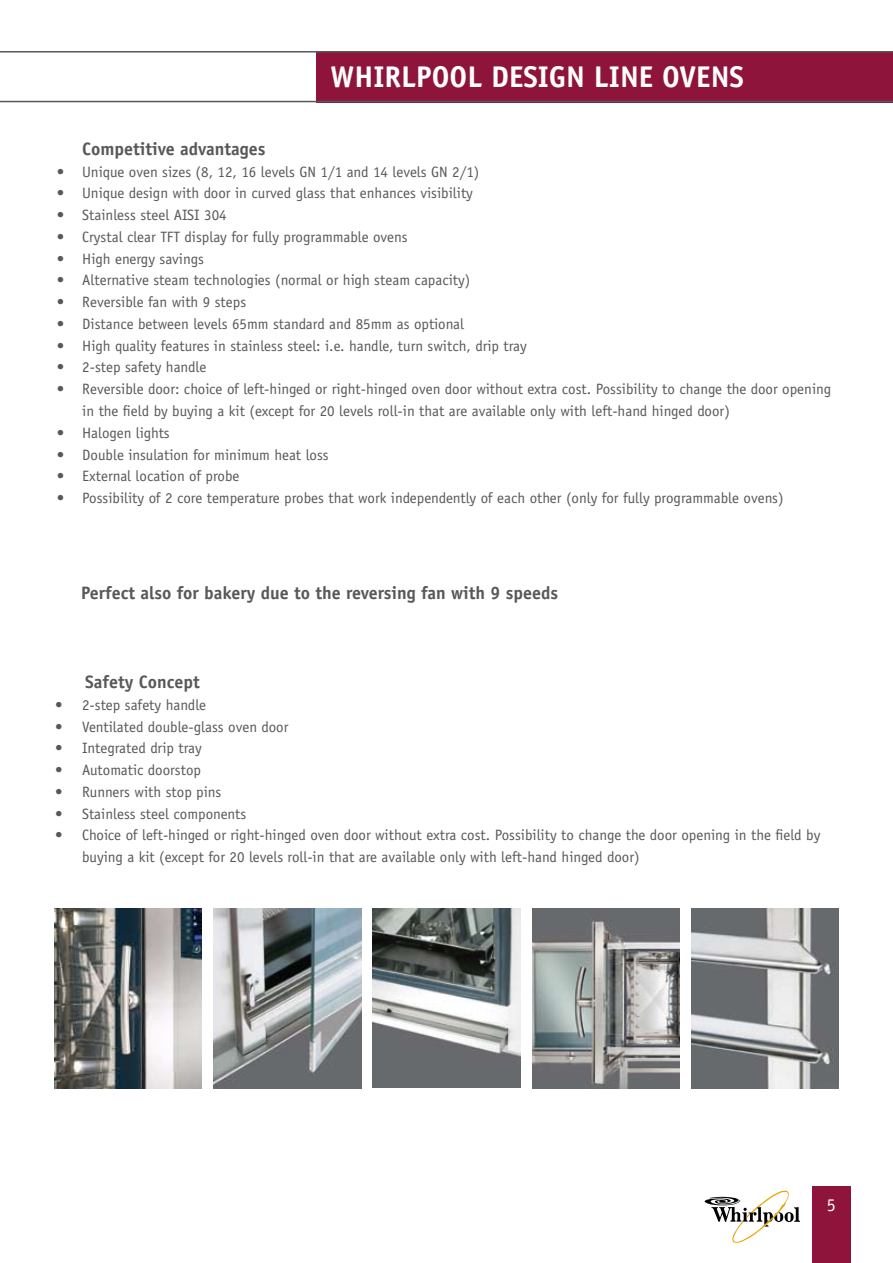
<style>
.page{position:relative;width:893px;height:1263px;background:#fff}
.page>*{position:absolute;margin:0;border:0;box-sizing:border-box;transform-origin:0 0}
.t1{font:700 30px "Officina Sans";color:#fff}
.t2{font:700 18px "Officina Sans";color:#58585a}
.t3{font:18px "Officina Sans";color:#fff}
.t4{font:15px/21.8px "Officina Sans";color:#58585a}
</style>
<div class="page">
<div style="left:316px;top:51px;width:577px;height:51px;background:#8f143b"></div>
<hr style="left:0;top:101px;width:893px;height:1px;background:#58585a">
<hr style="left:0;top:51px;width:893px;height:2px;background:#58585a">
<svg style="left:705px;top:1191px;width:95px;height:52px"></svg>
<div style="left:812px;top:1186px;width:38px;height:77px;background:#8f143b"></div>
<img style="left:691px;top:908px;width:148px;height:181px">
<img style="left:532px;top:908px;width:148px;height:181px">
<img style="left:213px;top:908px;width:148px;height:181px">
<img style="left:373px;top:908px;width:147px;height:179px">
<img style="left:54px;top:908px;width:148px;height:181px">
<h1 class="t1" style="left:331px;top:58px;width:415px">WHIRLPOOL DESIGN LINE OVENS</h1>
<p class="t2" style="left:82px;top:138px;width:185px">Competitive advantages</p>
<p class="t4" style="left:57px;top:161px;width:424px">• Unique oven sizes (8, 12, 16 levels GN 1/1 and 14 levels GN 2/1)</p>
<p class="t4" style="left:57px;top:183px;width:418px">• Unique design with door in curved glass that enhances visibility</p>
<p class="t4" style="left:57px;top:204px;width:171px">• Stainless steel AISI 304</p>
<p class="t4" style="left:57px;top:226px;width:352px">• Crystal clear TFT display for fully programmable ovens</p>
<p class="t4" style="left:57px;top:248px;width:149px">• High energy savings</p>
<p class="t4" style="left:57px;top:270px;width:415px">• Alternative steam technologies (normal or high steam capacity)</p>
<p class="t4" style="left:57px;top:291px;width:191px">• Reversible fan with 9 steps</p>
<p class="t4" style="left:57px;top:313px;width:409px">• Distance between levels 65mm standard and 85mm as optional</p>
<p class="t4" style="left:57px;top:335px;width:472px">• High quality features in stainless steel: i.e. handle, turn switch, drip tray</p>
<p class="t4" style="left:57px;top:357px;width:151px">• 2-step safety handle</p>
<p class="t4" style="left:82px;top:378px;width:750px;text-indent:-26px">• Reversible door: choice of left-hinged or right-hinged oven door without extra cost. Possibility to change the door opening in the field by buying a kit (except for 20 levels roll-in that are available only with left-hand hinged door)</p>
<p class="t4" style="left:57px;top:422px;width:115px">• Halogen lights</p>
<p class="t4" style="left:57px;top:444px;width:273px">• Double insulation for minimum heat loss</p>
<p class="t4" style="left:57px;top:465px;width:184px">• External location of probe</p>
<p class="t4" style="left:57px;top:487px;width:728px">• Possibility of 2 core temperature probes that work independently of each other (only for fully programmable ovens)</p>
<p class="t2" style="left:81px;top:581px;width:479px">Perfect also for bakery due to the reversing fan with 9 speeds</p>
<p class="t2" style="left:85px;top:671px;width:116px">Safety Concept</p>
<p class="t4" style="left:55px;top:694px;width:153px">• 2-step safety handle</p>
<p class="t4" style="left:55px;top:716px;width:235px">• Ventilated double-glass oven door</p>
<p class="t4" style="left:55px;top:737px;width:148px">• Integrated drip tray</p>
<p class="t4" style="left:55px;top:759px;width:147px">• Automatic doorstop</p>
<p class="t4" style="left:55px;top:781px;width:168px">• Runners with stop pins</p>
<p class="t4" style="left:55px;top:803px;width:193px">• Stainless steel components</p>
<p class="t4" style="left:82px;top:824px;width:740px;text-indent:-27px">• Choice of left-hinged or right-hinged oven door without extra cost. Possibility to change the door opening in the field by buying a kit (except for 20 levels roll-in that are available only with left-hand hinged door)</p>
<p class="t3" style="left:827px;top:1194px;width:10px">5</p>
</div>
